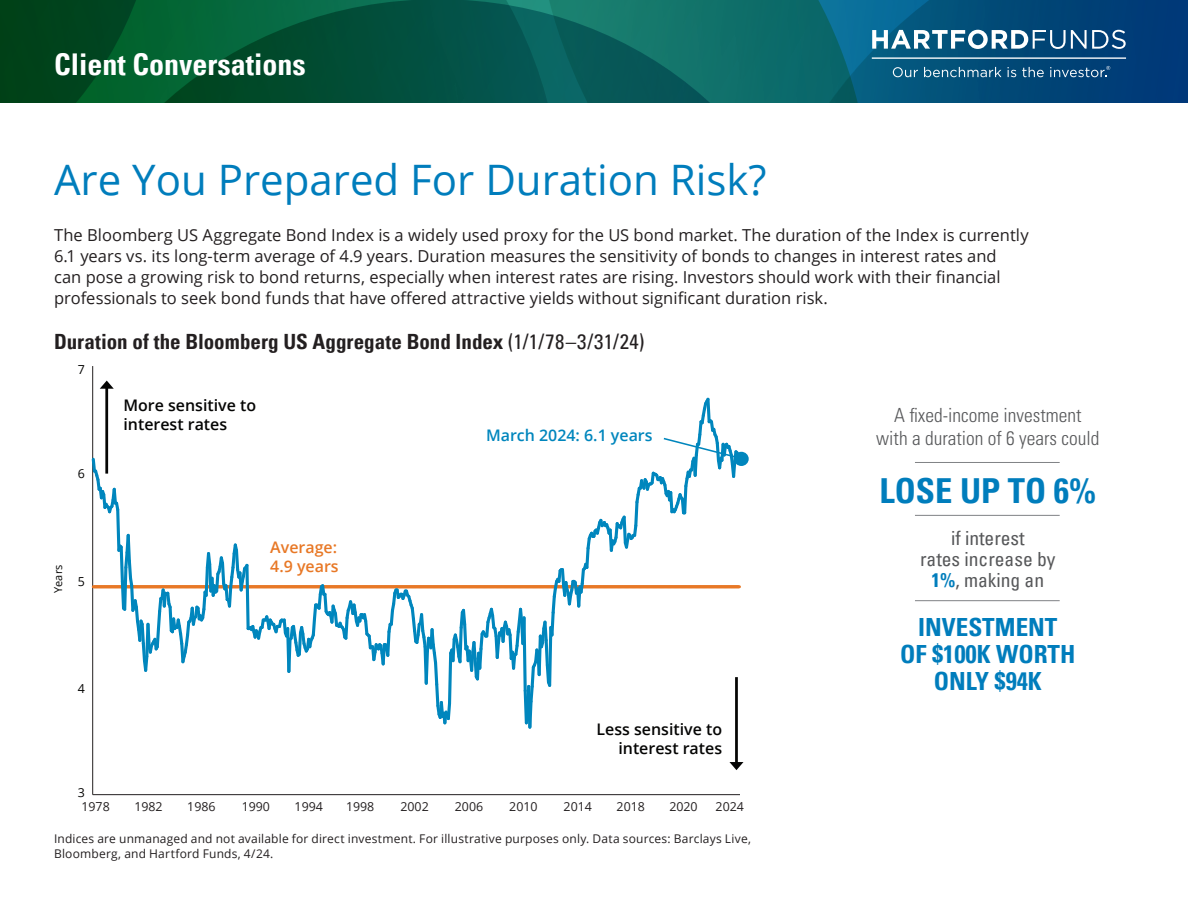
<style>
.page{position:relative;width:1188px;height:918px;background:#fff}
.page>*{position:absolute;margin:0;border:0;box-sizing:border-box;transform-origin:0 0}
.t1{font:42px "Open Sans";color:#007dbc}
.t2{font:700 condensed 34.5px "Univers LT Pro";color:#007dbc}
.t3{font:700 condensed 30px "Univers LT Pro";color:#fff}
.t4{font:700 condensed 25.05px/27px "Univers LT Pro";color:#007dbc;text-align:center}
.t5{font:700 condensed 21px "Univers LT Pro";color:#231f20}
.t6{font:300 condensed 19.5px/22.5px "Univers LT Std";color:#57585a;text-align:center}
.t7{font:condensed 19.5px/21px "Univers LT Pro";color:#57585a;text-align:center}
.t8{font:16.5px/21px "Open Sans";color:#231f20}
.t9{font:600 15.9px/19.2px "Open Sans";color:#050504}
.t10{font:600 15.9px "Open Sans";color:#0086bd}
.t11{font:600 15.9px/19.2px "Open Sans";color:#e87826}
.t12{font:12.45px "Open Sans";color:#231f20}
.t13{font:12.45px "Open Sans";color:#050504}
.t14{font:12px/15px "Open Sans";letter-spacing:.015em;color:#231f20}
.t15{font:10.95px "Open Sans";color:#050504}
.s1{font-weight:400}
.s2{font-weight:700;color:#007dbc}
</style>
<div class="page">
<hr style="left:105px;top:387px;width:3px;height:87px;background:#050504">
<svg style="left:100px;top:381px;width:14px;height:8px"></svg>
<hr style="left:735px;top:677px;width:3px;height:86px;background:#050504">
<svg style="left:729px;top:762px;width:14px;height:8px"></svg>
<div style="left:734px;top:452px;width:15px;height:14px;background:#0086bd;border-radius:50%"></div>
<hr style="left:93px;top:794px;width:647px;height:1px;background:#231f20">
<hr style="left:92px;top:366px;width:1px;height:429px;background:#231f20">
<svg style="left:91px;top:395px;width:653px;height:335px"></svg>
<hr style="left:915px;top:462px;width:145px;height:1px;background:#808285">
<hr style="left:915px;top:515px;width:145px;height:1px;background:#808285">
<hr style="left:915px;top:600px;width:145px;height:1px;background:#808285">
<svg style="left:822px;top:0;width:366px;height:103px;background:#024d7b"></svg>
<svg style="left:157px;top:0;width:665px;height:103px;background:#075e4e"></svg>
<svg style="left:0;top:0;width:157px;height:103px;background:#004c21"></svg>
<svg style="left:872px;top:30px;width:254px;height:19px"></svg>
<hr style="left:872px;top:57px;width:254px;height:2px;background:#fff">
<svg style="left:893px;top:67px;width:25px;height:10px"></svg>
<svg style="left:924px;top:67px;width:77px;height:10px"></svg>
<svg style="left:1008px;top:67px;width:8px;height:10px"></svg>
<svg style="left:1022px;top:67px;width:22px;height:10px"></svg>
<svg style="left:1050px;top:66px;width:60px;height:11px"></svg>
<p class="t3" style="left:54px;top:46px;width:253px">Client Conversations</p>
<p class="t1" style="left:54px;top:151px;width:714px">Are You Prepared For Duration Risk?</p>
<p class="t8" style="left:54px;top:224px;width:976px">The Bloomberg US Aggregate Bond Index is a widely used proxy for the US bond market. The duration of the Index is currently 6.1 years vs. its long-term average of 4.9 years. Duration measures the sensitivity of bonds to changes in interest rates and<br>can pose a growing risk to bond returns, especially when interest rates are rising. Investors should work with their financial professionals to seek bond funds that have offered attractive yields without significant duration risk.</p>
<p class="t5" style="left:54px;top:328px;width:592px">Duration of the Bloomberg US Aggregate Bond Index <span class="s1">(1/1/78–3/31/24)</span></p>
<p class="t13" style="left:78px;top:361px;width:9px">7</p>
<p class="t13" style="left:78px;top:465px;width:9px">6</p>
<p class="t15" style="left:51px;top:593px;width:30px;rotate:-90deg">Years</p>
<p class="t13" style="left:78px;top:572px;width:9px">5</p>
<p class="t9" style="left:123px;top:395px;width:134px">More sensitive to interest rates</p>
<p class="t11" style="left:270px;top:538px;width:70px">Average:<br>4.9 years</p>
<p class="t10" style="left:486px;top:424px;width:168px">March 2024: 6.1 years</p>
<p class="t13" style="left:78px;top:680px;width:9px">4</p>
<p class="t13" style="left:78px;top:784px;width:9px">3</p>
<p class="t9" style="left:597px;top:719px;width:127px;text-align:right">Less sensitive to interest rates</p>
<p class="t12" style="left:81px;top:798px;width:30px">1978</p>
<p class="t12" style="left:134px;top:798px;width:30px">1982</p>
<p class="t12" style="left:187px;top:798px;width:30px">1986</p>
<p class="t12" style="left:242px;top:798px;width:30px">1990</p>
<p class="t12" style="left:295px;top:798px;width:30px">1994</p>
<p class="t12" style="left:346px;top:798px;width:30px">1998</p>
<p class="t12" style="left:400px;top:798px;width:30px">2002</p>
<p class="t12" style="left:455px;top:798px;width:30px">2006</p>
<p class="t12" style="left:509px;top:798px;width:30px">2010</p>
<p class="t12" style="left:564px;top:798px;width:30px">2014</p>
<p class="t12" style="left:617px;top:798px;width:30px">2018</p>
<p class="t12" style="left:669px;top:798px;width:30px">2020</p>
<p class="t12" style="left:716px;top:798px;width:30px">2024</p>
<p class="t14" style="left:54px;top:831px;width:698px">Indices are unmanaged and not available for direct investment. For illustrative purposes only. Data sources: Barclays Live,<br>Bloomberg, and Hartford Funds, 4/24.</p>
<p class="t6" style="left:876px;top:404px;width:225px">A fixed-income investment with a duration of 6 years could</p>
<p class="t2" style="left:880px;top:469px;width:218px">LOSE UP TO 6%</p>
<p class="t7" style="left:920px;top:527px;width:137px">if interest<br>rates increase by<br><span class="s2">1%</span>, making an</p>
<p class="t4" style="left:900px;top:613px;width:177px">INVESTMENT<br>OF $100K WORTH<br>ONLY $94K</p>
</div>
